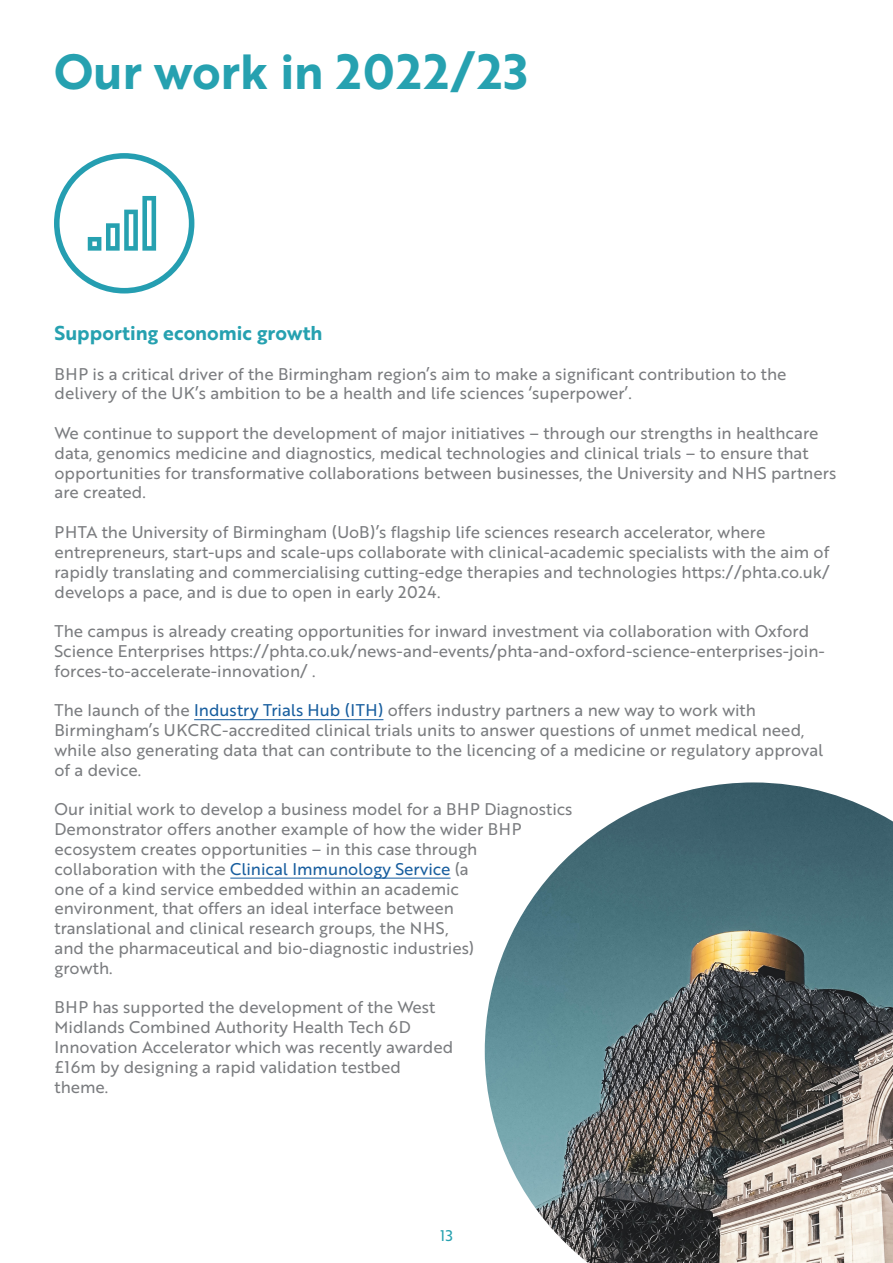
<style>
.page{position:relative;width:893px;height:1263px;background:#fff}
.page>*{position:absolute;margin:0;border:0;box-sizing:border-box;transform-origin:0 0}
.t1{font:48px "Brother 1816 Bold";color:#26a1b0}
.t2{font:19.5px "Brother 1816 Bold";color:#26a1b0}
.t3{font:16.5px/19.8px "Brother 1816 Regular";color:#7a7c7f}
.t4{font:15px "Brother 1816 Regular";color:#26a1b0}
.s1{color:#175d9e}
</style>
<div class="page">
<hr style="left:194px;top:719px;width:189px;height:1px;background:#175d9e">
<hr style="left:230px;top:878px;width:221px;height:1px;background:#175d9e">
<div style="left:54px;top:153px;width:140px;height:140px;border:6px solid #259eb1;border-radius:50%"></div>
<img style="left:485px;top:782px;width:408px;height:481px">
<p class="t1" style="left:54px;top:35px;width:475px">Our work in 2022/23</p>
<p class="t2" style="left:55px;top:318px;width:270px">Supporting economic growth</p>
<p class="t3" style="left:55px;top:363px;width:733px">BHP is a critical driver of the Birmingham region’s aim to make a significant contribution to the delivery of the UK’s ambition to be a health and life sciences ‘superpower’.</p>
<p class="t3" style="left:55px;top:423px;width:783px">We continue to support the development of major initiatives – through our strengths in healthcare data, genomics medicine and diagnostics, medical technologies and clinical trials – to ensure that opportunities for transformative collaborations between businesses, the University and NHS partners are created.</p>
<p class="t3" style="left:55px;top:522px;width:776px">PHTA the University of Birmingham (UoB)’s flagship life sciences research accelerator, where entrepreneurs, start-ups and scale-ups collaborate with clinical-academic specialists with the aim of rapidly translating and commercialising cutting-edge therapies and technologies https://phta.co.uk/ develops a pace, and is due to open in early 2024.</p>
<p class="t3" style="left:55px;top:621px;width:772px">The campus is already creating opportunities for inward investment via collaboration with Oxford<br>Science Enterprises https://phta.co.uk/news-and-events/phta-and-oxford-science-enterprises-join&shy;forces-to-accelerate-innovation/ .</p>
<p class="t3" style="left:55px;top:700px;width:770px">The launch of the <span class="s1">Industry Trials Hub (ITH)</span> offers industry partners a new way to work with Birmingham’s UKCRC-accredited clinical trials units to answer questions of unmet medical need, while also generating data that can contribute to the licencing of a medicine or regulatory approval of a device.</p>
<p class="t3" style="left:55px;top:799px;width:519px">Our initial work to develop a business model for a BHP Diagnostics Demonstrator offers another example of how the wider BHP ecosystem creates opportunities – in this case through collaboration with the <span class="s1">Clinical Immunology Service</span> (a<br>one of a kind service embedded within an academic<br>environment, that offers an ideal interface between<br>translational and clinical research groups, the NHS,<br>and the pharmaceutical and bio-diagnostic industries)<br>growth.</p>
<p class="t3" style="left:55px;top:997px;width:400px">BHP has supported the development of the West Midlands Combined Authority Health Tech 6D Innovation Accelerator which was recently awarded £16m by designing a rapid validation testbed theme.</p>
<p class="t4" style="left:440px;top:1224px;width:14px">13</p>
</div>
